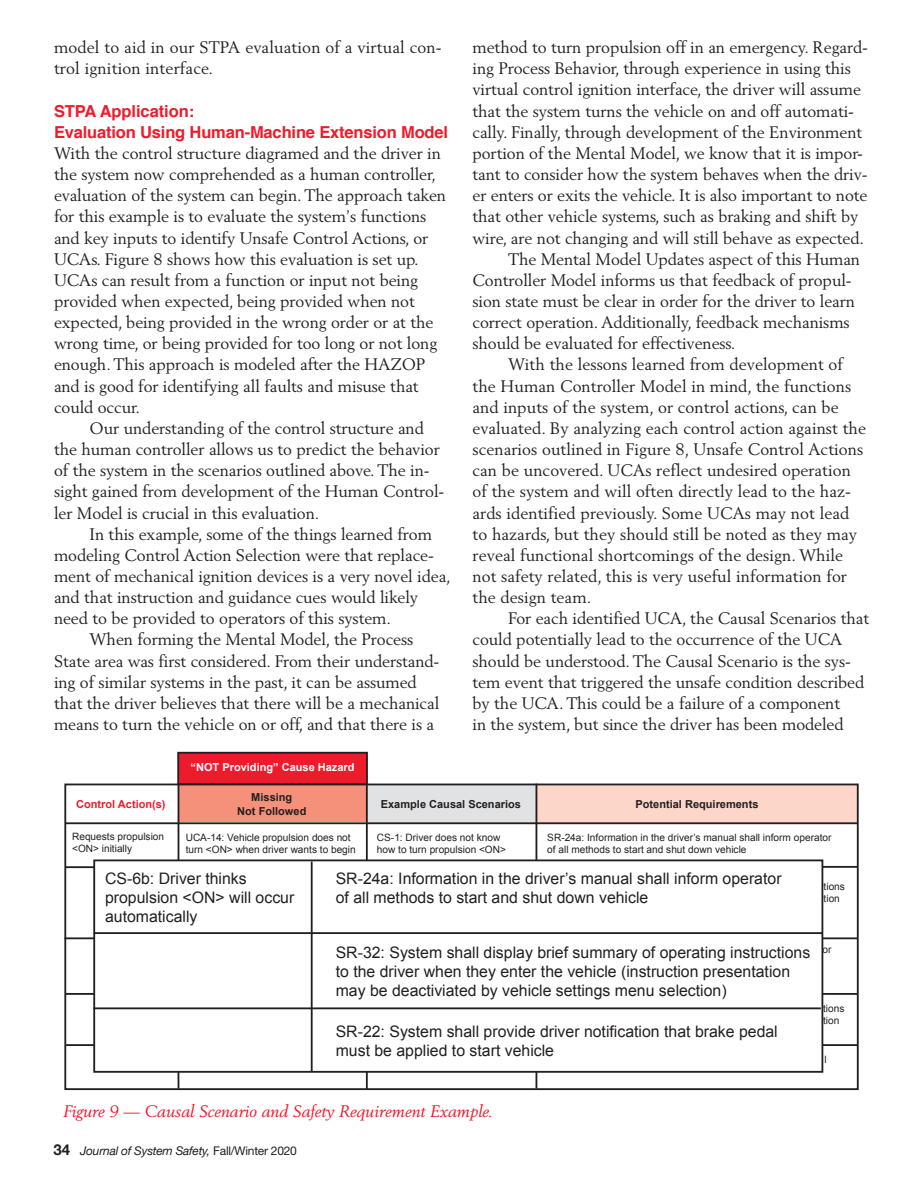
<style>
.page{position:relative;width:918px;height:1188px;background:#fff}
.page>*{position:absolute;margin:0;border:0;box-sizing:border-box;transform-origin:0 0}
.t1{font:16.5px/21.1px "Berling";letter-spacing:-.005em;color:#231f20}
.t2{font:700 16.5px/21.1px "Helvetica";letter-spacing:-.01em;color:#ee1b2c}
.t3{font:italic 16.5px "Berling";color:#ee1b2c}
.t4{font:15.9px/19px "Arial";color:#231f20}
.t5{font:italic 12px "Helvetica Neue";letter-spacing:-.02em;color:#231f20}
.t6{font:700 10.95px/13.2px "Arial";color:#231f20;text-align:center}
.t7{font:700 10.95px "Arial";color:#fff}
.t8{font:700 10.95px "Arial";color:#ee1b2c}
.t9{font:10.05px/12.1px "Arial";color:#231f20}
.s1{font-weight:700;font-style:normal;font-size:15px}
.s2{font-style:normal}
</style>
<div class="page">
<div style="left:179px;top:784px;width:189px;height:38px;background:#f5917a"></div>
<div style="left:366px;top:784px;width:170px;height:38px;background:#e1e2e4"></div>
<div style="left:536px;top:784px;width:322px;height:38px;background:#fcd6c8"></div>
<div style="left:64px;top:784px;width:795px;height:306px;border:2px solid #231f20"></div>
<hr style="left:178px;top:784px;width:1px;height:304px;background:#231f20">
<hr style="left:366px;top:784px;width:2px;height:305px;background:#231f20">
<hr style="left:536px;top:784px;width:1px;height:304px;background:#231f20">
<hr style="left:65px;top:822px;width:793px;height:2px;background:#231f20">
<hr style="left:65px;top:866px;width:792px;height:2px;background:#231f20">
<hr style="left:64px;top:937px;width:793px;height:2px;background:#231f20">
<hr style="left:65px;top:993px;width:792px;height:2px;background:#231f20">
<hr style="left:66px;top:1044px;width:792px;height:2px;background:#231f20">
<div style="left:94px;top:860px;width:728px;height:212px;background:#fff"></div>
<div style="left:93px;top:859px;width:730px;height:214px;border:2px solid #231f20"></div>
<hr style="left:94px;top:932px;width:729px;height:2px;background:#231f20">
<hr style="left:93px;top:1007px;width:728px;height:2px;background:#231f20">
<hr style="left:311px;top:862px;width:2px;height:209px;background:#231f20">
<div style="left:178px;top:753px;width:189px;height:31px;background:#ee1b2c"></div>
<div style="left:177px;top:752px;width:191px;height:33px;border:2px solid #231f20"></div>
<p class="t1" style="left:54px;top:37px;width:389px">model to aid in our STPA evaluation of a virtual con&shy;trol ignition interface.</p>
<p class="t2" style="left:54px;top:100px;width:396px">STPA Application:<br>Evaluation Using Human-Machine Extension Model</p>
<p class="t1" style="left:54px;top:142px;width:394px">With the control structure diagramed and the driver in the system now comprehended as a human controller, evaluation of the system can begin. The approach taken for this example is to evaluate the system’s functions and key inputs to identify Unsafe Control Actions, or UCAs. Figure 8 shows how this evaluation is set up.<br>UCAs can result from a function or input not being provided when expected, being provided when not expected, being provided in the wrong order or at the wrong time, or being provided for too long or not long enough. This approach is modeled after the HAZOP and is good for identifying all faults and misuse that could occur.</p>
<p class="t1" style="left:54px;top:417px;width:392px;text-indent:36px">Our understanding of the control structure and the human controller allows us to predict the behavior of the system in the scenarios outlined above. The in&shy;sight gained from development of the Human Control&shy;ler Model is crucial in this evaluation.</p>
<p class="t1" style="left:90px;top:523px;width:344px">In this example, some of the things learned from</p>
<p class="t1" style="left:54px;top:544px;width:381px">modeling Control Action Selection were that replace-</p>
<p class="t1" style="left:54px;top:565px;width:398px">ment of mechanical ignition devices is a very novel idea,</p>
<p class="t1" style="left:54px;top:587px;width:366px">and that instruction and guidance cues would likely</p>
<p class="t1" style="left:54px;top:608px;width:339px">need to be provided to operators of this system.</p>
<p class="t1" style="left:90px;top:629px;width:325px">When forming the Mental Model, the Process</p>
<p class="t1" style="left:54px;top:650px;width:387px">State area was first considered. From their understand-</p>
<p class="t1" style="left:54px;top:671px;width:364px">ing of similar systems in the past, it can be assumed</p>
<p class="t1" style="left:54px;top:692px;width:387px">that the driver believes that there will be a mechanical</p>
<p class="t1" style="left:54px;top:713px;width:382px">means to turn the vehicle on or off, and that there is a</p>
<p class="t7" style="left:191px;top:760px;width:166px">“NOT Providing” Cause Hazard</p>
<p class="t1" style="left:472px;top:37px;width:397px">method to turn propulsion off in an emergency. Regard-</p>
<p class="t1" style="left:472px;top:58px;width:380px">ing Process Behavior, through experience in using this</p>
<p class="t1" style="left:472px;top:79px;width:390px">virtual control ignition interface, the driver will assume</p>
<p class="t1" style="left:472px;top:100px;width:383px">that the system turns the vehicle on and off automati-</p>
<p class="t1" style="left:472px;top:121px;width:391px">cally. Finally, through development of the Environment</p>
<p class="t1" style="left:472px;top:142px;width:392px">portion of the Mental Model, we know that it is impor-</p>
<p class="t1" style="left:472px;top:164px;width:397px">tant to consider how the system behaves when the driv-</p>
<p class="t1" style="left:472px;top:185px;width:396px">er enters or exits the vehicle. It is also important to note</p>
<p class="t1" style="left:472px;top:206px;width:387px">that other vehicle systems, such as braking and shift by</p>
<p class="t1" style="left:472px;top:227px;width:393px">wire, are not changing and will still behave as expected.</p>
<p class="t1" style="left:508px;top:248px;width:354px">The Mental Model Updates aspect of this Human</p>
<p class="t1" style="left:472px;top:269px;width:381px">Controller Model informs us that feedback of propul-</p>
<p class="t1" style="left:472px;top:290px;width:384px">sion state must be clear in order for the driver to learn</p>
<p class="t1" style="left:472px;top:312px;width:379px">correct operation. Additionally, feedback mechanisms</p>
<p class="t1" style="left:472px;top:333px;width:264px">should be evaluated for effectiveness.</p>
<p class="t1" style="left:508px;top:354px;width:336px">With the lessons learned from development of</p>
<p class="t1" style="left:472px;top:375px;width:380px">the Human Controller Model in mind, the functions</p>
<p class="t1" style="left:472px;top:396px;width:368px">and inputs of the system, or control actions, can be</p>
<p class="t1" style="left:472px;top:417px;width:395px">evaluated. By analyzing each control action against the</p>
<p class="t1" style="left:472px;top:438px;width:392px">scenarios outlined in Figure 8, Unsafe Control Actions</p>
<p class="t1" style="left:472px;top:460px;width:380px">can be uncovered. UCAs reflect undesired operation</p>
<p class="t1" style="left:472px;top:481px;width:380px">of the system and will often directly lead to the haz-</p>
<p class="t1" style="left:472px;top:502px;width:378px">ards identified previously. Some UCAs may not lead</p>
<p class="t1" style="left:472px;top:523px;width:386px">to hazards, but they should still be noted as they may</p>
<p class="t1" style="left:472px;top:544px;width:372px">reveal functional shortcomings of the design. While</p>
<p class="t1" style="left:472px;top:565px;width:376px">not safety related, this is very useful information for</p>
<p class="t1" style="left:472px;top:587px;width:120px">the design team.</p>
<p class="t1" style="left:508px;top:608px;width:363px">For each identified UCA, the Causal Scenarios that</p>
<p class="t1" style="left:472px;top:629px;width:371px">could potentially lead to the occurrence of the UCA</p>
<p class="t1" style="left:472px;top:650px;width:380px">should be understood. The Causal Scenario is the sys-</p>
<p class="t1" style="left:472px;top:671px;width:393px">tem event that triggered the unsafe condition described</p>
<p class="t1" style="left:472px;top:692px;width:369px">by the UCA. This could be a failure of a component</p>
<p class="t1" style="left:472px;top:713px;width:373px">in the system, but since the driver has been modeled</p>
<p class="t8" style="left:76px;top:797px;width:91px">Control Action(s)</p>
<p class="t6" style="left:237px;top:791px;width:71px">Missing<br>Not Followed</p>
<p class="t6" style="left:381px;top:798px;width:142px">Example Causal Scenarios</p>
<p class="t6" style="left:635px;top:798px;width:125px">Potential Requirements</p>
<p class="t9" style="left:72px;top:830px;width:94px">Requests propulsion &lt;ON&gt; initially</p>
<p class="t9" style="left:186px;top:831px;width:172px">UCA-14: Vehicle propulsion does not turn &lt;ON&gt; when driver wants to begin</p>
<p class="t9" style="left:377px;top:831px;width:131px">CS-1: Driver does not know how to turn propulsion &lt;ON&gt;</p>
<p class="t4" style="left:336px;top:869px;width:447px">SR-24a: Information in the driver’s manual shall inform operator of all methods to start and shut down vehicle</p>
<p class="t9" style="left:547px;top:831px;width:286px">SR-24a: Information in the driver’s manual shall inform operator of all methods to start and shut down vehicle</p>
<p class="t9" style="left:824px;top:881px;width:23px">tions tion</p>
<p class="t4" style="left:105px;top:869px;width:191px">CS-6b: Driver thinks propulsion &lt;ON&gt; will occur automatically</p>
<p class="t4" style="left:336px;top:943px;width:476px">SR-32: System shall display brief summary of operating instructions to the driver when they enter the vehicle (instruction presentation may be deactiviated by vehicle settings menu selection)</p>
<p class="t4" style="left:336px;top:1022px;width:444px">SR-22: System shall provide driver notification that brake pedal must be applied to start vehicle</p>
<p class="t9" style="left:823px;top:943px;width:10px">or</p>
<p class="t9" style="left:823px;top:1003px;width:23px">tions tion</p>
<p class="t9" style="left:825px;top:1054px;width:4px">l</p>
<p class="t3" style="left:63px;top:1101px;width:431px">Figure 9 — Causal Scenario and Safety Requirement Example.</p>
<p class="t5" style="left:53px;top:1142px;width:245px"><span class="s1">34</span> Journal of System Safety, <span class="s2">Fall/Winter 2020</span></p>
</div>
